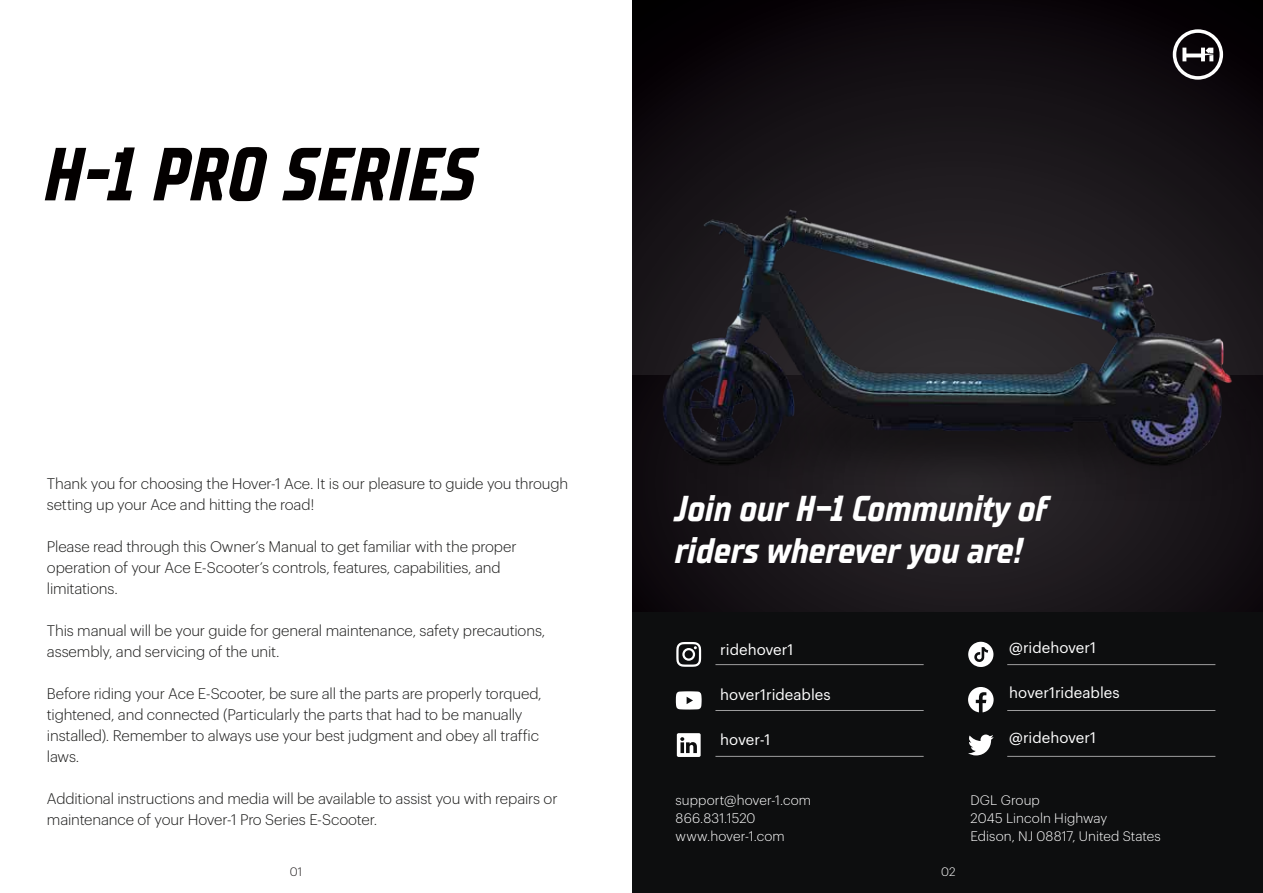
<style>
.page{position:relative;width:1263px;height:893px;background:#fff}
.page>*{position:absolute;margin:0;border:0;box-sizing:border-box;transform-origin:0 0}
.t1{font:italic 700 condensed 75px "TT Supermolot Neue";letter-spacing:-.005em;color:#030000}
.t2{font:italic 700 condensed 36px/42px "TT Supermolot Neue";letter-spacing:-.005em;color:#fff}
.t3{font:300 15px/21px "Graphik";letter-spacing:-.01em;color:#1b1b1a}
.t4{font:15px "Graphik";color:#fff}
.t5{font:300 13.5px/18px "Graphik";letter-spacing:.01em;color:#fff}
.t6{font:300 12px "Graphik";color:#221e1f}
.t7{font:300 12px "Graphik";color:#fff}
</style>
<div class="page">
<div style="left:632px;top:600px;width:631px;height:293px;background:#0d0e0f"></div>
<svg style="left:677px;top:733px;width:24px;height:24px"></svg>
<svg style="left:676px;top:642px;width:25px;height:25px"></svg>
<svg style="left:676px;top:691px;width:26px;height:18px"></svg>
<svg style="left:968px;top:687px;width:25px;height:25px"></svg>
<svg style="left:968px;top:734px;width:26px;height:21px"></svg>
<svg style="left:968px;top:642px;width:25px;height:25px"></svg>
<div style="left:632px;top:0;width:631px;height:612px;background:#0f0b0f"></div>
<svg style="left:736px;top:524px;width:457px;height:88px"></svg>
<hr style="left:715px;top:664px;width:209px;height:1px;background:#9e9e9f">
<hr style="left:1007px;top:664px;width:208px;height:1px;background:#9e9e9f">
<hr style="left:715px;top:710px;width:209px;height:1px;background:#9e9e9f">
<hr style="left:1007px;top:710px;width:208px;height:1px;background:#9e9e9f">
<hr style="left:715px;top:756px;width:209px;height:1px;background:#9e9e9f">
<hr style="left:1007px;top:756px;width:208px;height:1px;background:#9e9e9f">
<img style="left:632px;top:130px;width:631px;height:394px">
<svg style="left:1173px;top:29px;width:50px;height:51px"></svg>
<h1 class="t1" style="left:40px;top:129px;width:433px">H-1 PRO SERIES</h1>
<p class="t3" style="left:47px;top:472px;width:523px">Thank you for choosing the Hover-1 Ace. It is our pleasure to guide you through setting up your Ace and hitting the road!</p>
<p class="t3" style="left:47px;top:535px;width:471px">Please read through this Owner’s Manual to get familiar with the proper operation of your Ace E-Scooter’s controls, features, capabilities, and limitations.</p>
<p class="t3" style="left:47px;top:619px;width:500px">This manual will be your guide for general maintenance, safety precautions, assembly, and servicing of the unit.</p>
<p class="t3" style="left:47px;top:682px;width:496px">Before riding your Ace E-Scooter, be sure all the parts are properly torqued, tightened, and connected (Particularly the parts that had to be manually installed). Remember to always use your best judgment and obey all traffic laws.</p>
<p class="t3" style="left:47px;top:787px;width:512px">Additional instructions and media will be available to assist you with repairs or maintenance of your Hover-1 Pro Series E-Scooter.</p>
<p class="t6" style="left:290px;top:863px;width:14px">01</p>
<p class="t7" style="left:941px;top:863px;width:16px">02</p>
<h2 class="t2" style="left:673px;top:488px;width:374px">Join our H−1 Community of riders wherever you are!</h2>
<p class="t4" style="left:1009px;top:636px;width:88px">@ridehover1</p>
<p class="t4" style="left:720px;top:638px;width:75px">ridehover1</p>
<p class="t4" style="left:1009px;top:681px;width:112px">hover1rideables</p>
<p class="t4" style="left:1009px;top:726px;width:88px">@ridehover1</p>
<p class="t4" style="left:720px;top:683px;width:112px">hover1rideables</p>
<p class="t4" style="left:720px;top:728px;width:52px">hover-1</p>
<p class="t5" style="left:675px;top:790px;width:137px">support@hover-1.com<br>866.831.1520 www.hover-1.com</p>
<p class="t5" style="left:970px;top:790px;width:192px">DGL Group<br>2045 Lincoln Highway<br>Edison, NJ 08817, United States</p>
</div>
